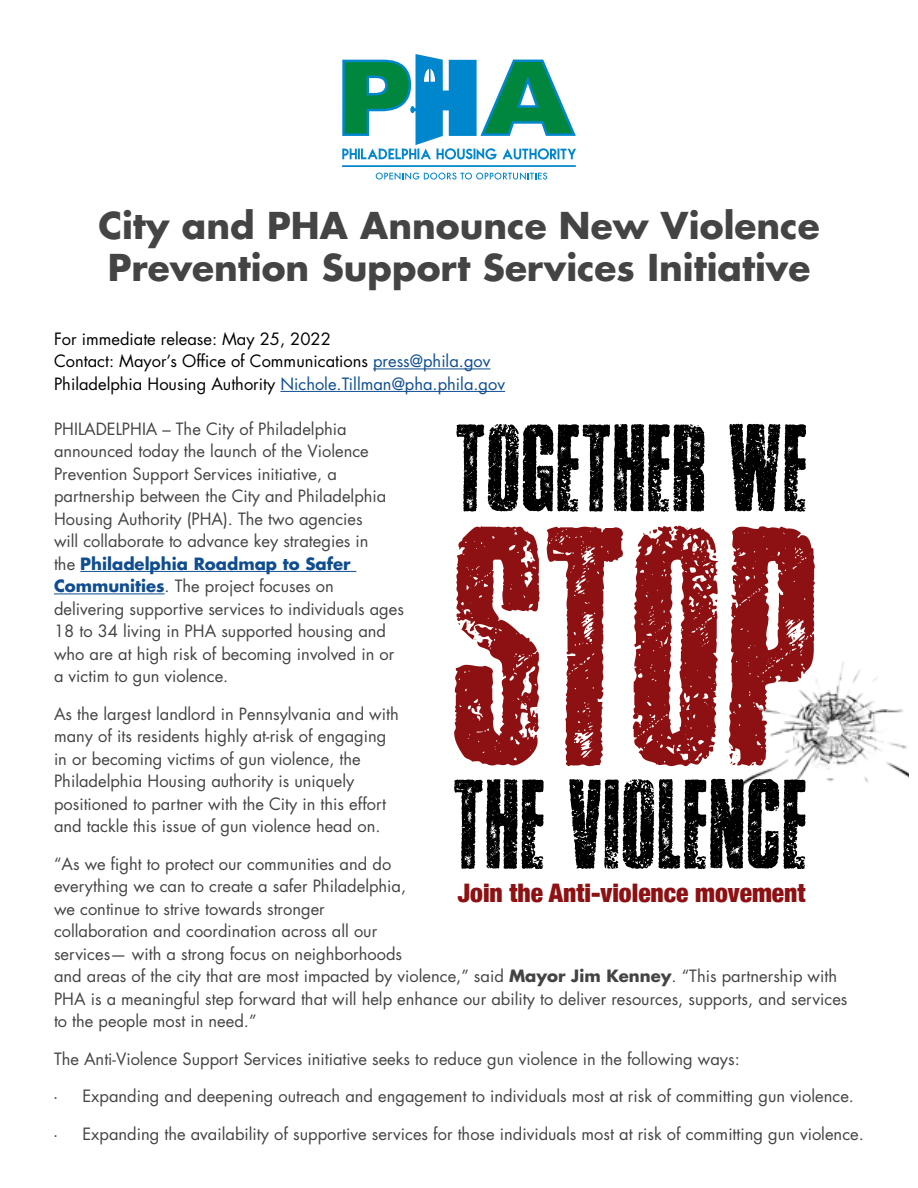
<style>
.page{position:relative;width:918px;height:1188px;background:#fff}
.page>*{position:absolute;margin:0;border:0;box-sizing:border-box;transform-origin:0 0}
.t1{font:700 36px/41.4px "Futura Std";color:#444}
.t2{font:900 condensed 25.65px "Helvetica Neue";color:#8d1012}
.t3{font:16.5px/22.5px "Futura Std";color:#444}
.t4{font:16.5px/22.5px "Futura Std";color:#000}
.s1{color:#0f4d90}
.s2{font-weight:700;color:#0f4d90}
.s3{font-weight:700}
.s4{font-family:"Myriad Pro";font-size:15px}
</style>
<div class="page">
<hr style="left:373px;top:369px;width:117px;height:1px;background:#0f4d90">
<hr style="left:280px;top:391px;width:225px;height:1px;background:#0f4d90">
<hr style="left:80px;top:571px;width:276px;height:1px;background:#0f4d90">
<hr style="left:54px;top:594px;width:111px;height:1px;background:#0f4d90">
<img style="left:746px;top:662px;width:163px;height:121px">
<svg style="left:454px;top:526px;width:86px;height:239px"></svg>
<svg style="left:547px;top:527px;width:76px;height:239px"></svg>
<svg style="left:633px;top:526px;width:86px;height:240px"></svg>
<svg style="left:729px;top:526px;width:86px;height:240px"></svg>
<svg style="left:454px;top:779px;width:90px;height:90px"></svg>
<svg style="left:569px;top:779px;width:237px;height:90px"></svg>
<svg style="left:456px;top:424px;width:249px;height:88px"></svg>
<svg style="left:729px;top:424px;width:77px;height:88px"></svg>
<svg style="left:342px;top:54px;width:234px;height:106px"></svg>
<hr style="left:342px;top:165px;width:234px;height:2px;background:#0086cd">
<svg style="left:376px;top:172px;width:171px;height:8px"></svg>
<h1 class="t1" style="left:98px;top:205px;width:723px">City and PHA Announce New Violence<br>Prevention Support Services Initiative</h1>
<p class="t4" style="left:54px;top:328px;width:453px">For immediate release: May 25, 2022<br>Contact: Mayor’s Office of Communications <span class="s1">press@phila.gov<br></span>Philadelphia Housing Authority <span class="s1">Nichole.Tillman@pha.phila.gov</span></p>
<p class="t3" style="left:54px;top:418px;width:352px">PHILADELPHIA – The City of Philadelphia announced today the launch of the Violence Prevention Support Services initiative, a partnership between the City and Philadelphia Housing Authority (PHA). The two agencies<br>will collaborate to advance key strategies in<br>the <span class="s2">Philadelphia Roadmap to Safer Communities</span>. The project focuses on delivering supportive services to individuals ages 18 to 34 living in PHA supported housing and who are at high risk of becoming involved in or a victim to gun violence.</p>
<p class="t3" style="left:54px;top:703px;width:346px">As the largest landlord in Pennsylvania and with many of its residents highly at-risk of engaging in or becoming victims of gun violence, the Philadelphia Housing authority is uniquely positioned to partner with the City in this effort and tackle this issue of gun violence head on.</p>
<p class="t3" style="left:54px;top:853px;width:795px">“As we fight to protect our communities and do<br>everything we can to create a safer Philadelphia,<br>we continue to strive towards stronger<br>collaboration and coordination across all our<br>services— with a strong focus on neighborhoods<br>and areas of the city that are most impacted by violence,” said <span class="s3">Mayor Jim Kenney</span>. “This partnership with PHA is a meaningful step forward that will help enhance our ability to deliver resources, supports, and services to the people most in need.”</p>
<p class="t3" style="left:54px;top:1048px;width:687px">The Anti-Violence Support Services initiative seeks to reduce gun violence in the following ways:</p>
<p class="t3" style="left:54px;top:1085px;width:802px"><span class="s4">·</span> Expanding and deepening outreach and engagement to individuals most at risk of committing gun violence.</p>
<p class="t3" style="left:54px;top:1123px;width:811px"><span class="s4">·</span> Expanding the availability of supportive services for those individuals most at risk of committing gun violence.</p>
<h2 class="t2" style="left:458px;top:872px;width:349px">Join the Anti-violence movement</h2>
</div>
